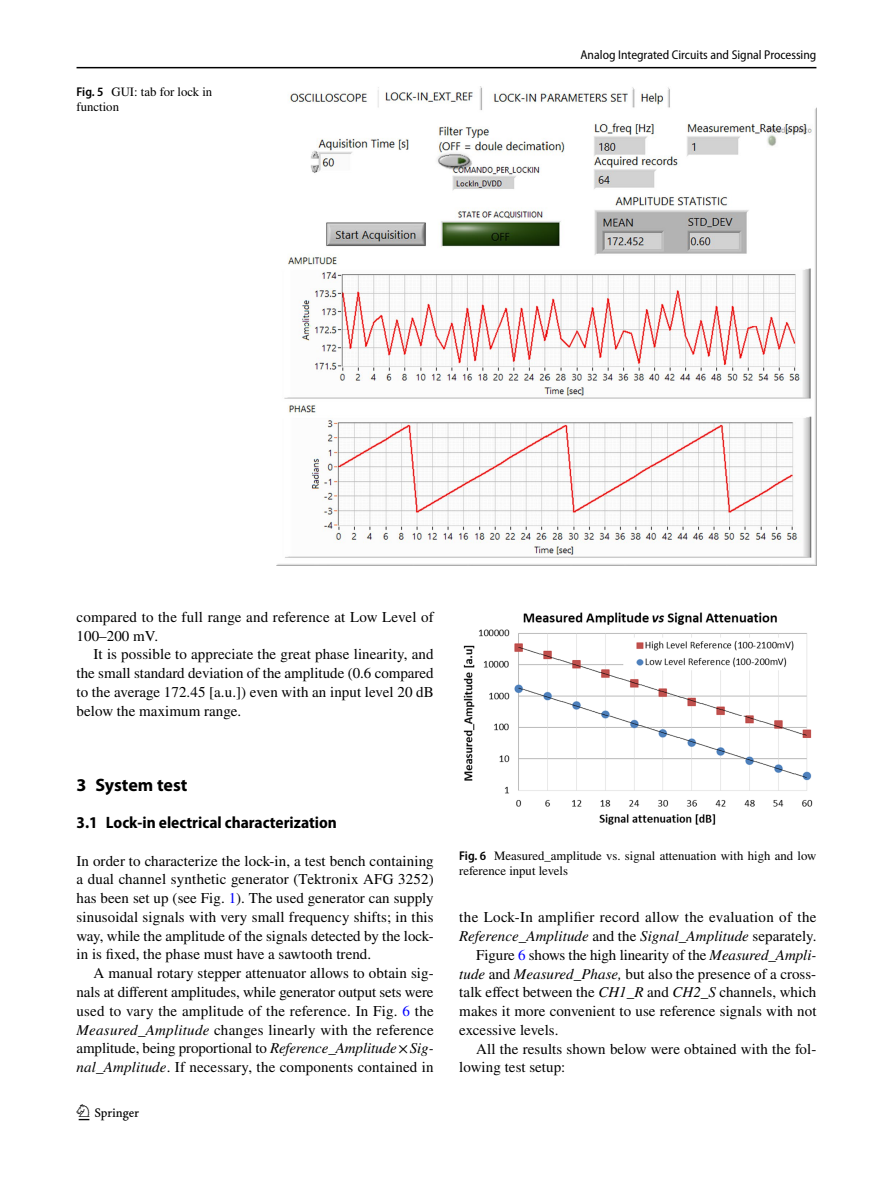
<style>
.page{position:relative;width:893px;height:1187px;background:#fff}
.page>*{position:absolute;margin:0;border:0;box-sizing:border-box;transform-origin:0 0}
.t1{font:22.5px "Springnew";color:#000}
.t2{font:700 18px "Myriad Pro";letter-spacing:-.005em;color:#000}
.t3{font:700 semi-condensed 16.5px "Myriad Pro";color:#000}
.t4{font:15px/18.8px "STIX";letter-spacing:.005em;color:#000;text-align:justify}
.t5{font:italic 15px "STIX";letter-spacing:.005em;color:#000}
.t6{font:12.75px/15px "STIX";color:#000}
.t7{font:semi-condensed 12.75px "Myriad Pro";color:#000}
.s1{font-family:"Myriad Pro";font-weight:600;font-stretch:semi-condensed}
.s2{color:#00f}
.s3{font-style:italic}
.s4{font-style:normal}
</style>
<div class="page">
<hr style="left:77px;top:67px;width:739px;height:1px;background:#000">
<img style="left:277px;top:87px;width:539px;height:478px">
<img style="left:463px;top:612px;width:349px;height:212px">
<p class="t6" style="left:77px;top:85px;width:137px"><span class="s1">Fig. 5</span> GUI: tab for lock in function</p>
<p class="t7" style="left:580px;top:48px;width:237px">Analog Integrated Circuits and Signal Processing</p>
<p class="t4" style="left:77px;top:608px;width:359px">compared to the full range and reference at Low Level of<br>100–200 mV.</p>
<p class="t4" style="left:77px;top:646px;width:359px;text-indent:17px">It is possible to appreciate the great phase linearity, and the small standard deviation of the amplitude (0.6 compared to the average 172.45 [a.u.]) even with an input level 20 dB below the maximum range.</p>
<p class="t2" style="left:77px;top:772px;width:112px">3 System test</p>
<p class="t3" style="left:77px;top:813px;width:262px">3.1 Lock‑in electrical characterization</p>
<p class="t4" style="left:77px;top:852px;width:359px">In order to characterize the lock-in, a test bench containing a dual channel synthetic generator (Tektronix AFG 3252) has been set up (see Fig. <span class="s2">1</span>). The used generator can supply sinusoidal signals with very small frequency shifts; in this way, while the amplitude of the signals detected by the lock&shy;in is fixed, the phase must have a sawtooth trend.</p>
<p class="t4" style="left:77px;top:964px;width:359px;text-indent:17px">A manual rotary stepper attenuator allows to obtain sig&shy;nals at different amplitudes, while generator output sets were used to vary the amplitude of the reference. In Fig. <span class="s2">6</span> the <span class="s3">Measured_Amplitude</span> changes linearly with the reference amplitude, being proportional to <span class="s3">Reference_Amplitude</span>×<span class="s3">Sig&shy;nal_Amplitude</span>. If necessary, the components contained in</p>
<h1 class="t1" style="left:79px;top:1104px;width:62px">1 3</h1>
<p class="t6" style="left:459px;top:848px;width:359px"><span class="s1">Fig. 6</span> Measured_amplitude vs. signal attenuation with high and low reference input levels</p>
<p class="t4" style="left:459px;top:908px;width:359px">the Lock-In amplifier record allow the evaluation of the</p>
<p class="t5" style="left:459px;top:925px;width:359px">Reference_Amplitude <span class="s4">and the</span> Signal_Amplitude <span class="s4">separately.</span></p>
<p class="t4" style="left:476px;top:946px;width:342px">Figure <span class="s2">6</span> shows the high linearity of the <span class="s3">Measured_Ampli-</span></p>
<p class="t4" style="left:459px;top:965px;width:359px"><span class="s3">tude</span> and <span class="s3">Measured_Phase,</span> but also the presence of a cross-</p>
<p class="t4" style="left:459px;top:983px;width:359px">talk effect between the <span class="s3">CH1_R</span> and <span class="s3">CH2_S</span> channels, which</p>
<p class="t4" style="left:459px;top:1002px;width:359px">makes it more convenient to use reference signals with not</p>
<p class="t4" style="left:459px;top:1021px;width:101px">excessive levels.</p>
<p class="t4" style="left:476px;top:1040px;width:342px">All the results shown below were obtained with the fol-</p>
<p class="t4" style="left:459px;top:1058px;width:108px">lowing test setup:</p>
</div>
